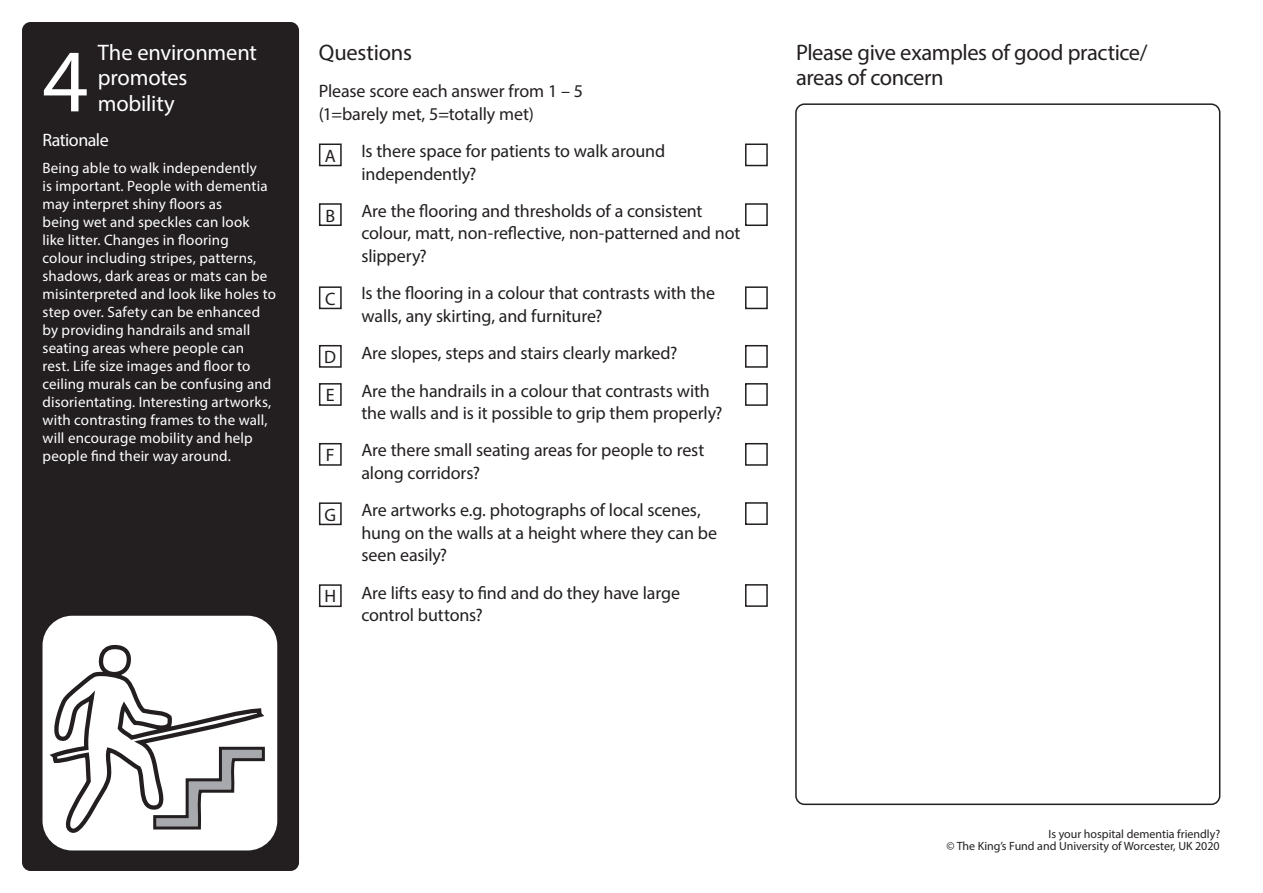
<style>
.page{position:relative;width:1263px;height:893px;background:#fff}
.page>*{position:absolute;margin:0;border:0;box-sizing:border-box;transform-origin:0 0}
.t1{font:90px "Myriad Pro";color:#fff}
.t2{font:22.5px/25.5px "Myriad Pro";letter-spacing:-.015em;color:#231f20}
.t3{font:22.5px/25.5px "Myriad Pro";letter-spacing:-.01em;color:#fff}
.t4{font:18px/22.5px "Myriad Pro";letter-spacing:-.01em;color:#231f20}
.t5{font:18px "Myriad Pro";letter-spacing:-.03em;color:#fff}
.t6{font:15px/18px "Myriad Pro";letter-spacing:.01em;color:#fff}
.t7{font:12px/12px "Myriad Pro";color:#231f20;text-align:right}
</style>
<div class="page">
<div style="left:22px;top:22px;width:277px;height:849px;background:#231f20;border-radius:9px"></div>
<div style="left:50px;top:623px;width:220px;height:220px;background:#fff;border-radius:22px"></div>
<div style="left:43px;top:616px;width:234px;height:234px;border:15px solid #fff;border-radius:22px"></div>
<svg style="left:44px;top:643px;width:225px;height:190px"></svg>
<div style="left:795px;top:103px;width:425px;height:702px;border:2px solid #231f20;border-radius:9px"></div>
<div style="left:319px;top:144px;width:23px;height:22px;border:2px solid #231f20"></div>
<div style="left:745px;top:144px;width:23px;height:22px;border:2px solid #231f20"></div>
<div style="left:319px;top:345px;width:23px;height:23px;border:2px solid #231f20"></div>
<div style="left:745px;top:345px;width:23px;height:23px;border:2px solid #231f20"></div>
<div style="left:319px;top:443px;width:23px;height:23px;border:2px solid #231f20"></div>
<div style="left:745px;top:443px;width:23px;height:23px;border:2px solid #231f20"></div>
<div style="left:319px;top:383px;width:23px;height:23px;border:2px solid #231f20"></div>
<div style="left:745px;top:383px;width:23px;height:23px;border:2px solid #231f20"></div>
<div style="left:319px;top:286px;width:23px;height:23px;border:2px solid #231f20"></div>
<div style="left:745px;top:286px;width:23px;height:23px;border:2px solid #231f20"></div>
<div style="left:319px;top:203px;width:23px;height:23px;border:2px solid #231f20"></div>
<div style="left:745px;top:203px;width:23px;height:23px;border:2px solid #231f20"></div>
<div style="left:319px;top:502px;width:23px;height:23px;border:2px solid #231f20"></div>
<div style="left:745px;top:502px;width:23px;height:23px;border:2px solid #231f20"></div>
<div style="left:319px;top:584px;width:23px;height:23px;border:2px solid #231f20"></div>
<div style="left:745px;top:584px;width:23px;height:23px;border:2px solid #231f20"></div>
<p class="t1" style="left:43px;top:26px;width:48px">4</p>
<p class="t2" style="left:796px;top:39px;width:353px">Please give examples of good practice/ areas of concern</p>
<p class="t4" style="left:325px;top:144px;width:13px">A</p>
<p class="t3" style="left:98px;top:39px;width:161px">The environment promotes mobility</p>
<p class="t5" style="left:43px;top:129px;width:68px">Rationale</p>
<p class="t6" style="left:43px;top:158px;width:235px">Being able to walk independently<br>is important. People with dementia may interpret shiny floors as<br>being wet and speckles can look<br>like litter. Changes in flooring<br>colour including stripes, patterns, shadows, dark areas or mats can be misinterpreted and look like holes to step over. Safety can be enhanced by providing handrails and small seating areas where people can<br>rest. Life size images and floor to ceiling murals can be confusing and disorientating. Interesting artworks, with contrasting frames to the wall, will encourage mobility and help people find their way around.</p>
<p class="t2" style="left:319px;top:39px;width:95px">Questions</p>
<p class="t4" style="left:319px;top:80px;width:266px">Please score each answer from 1 – 5 (1=barely met, 5=totally met)</p>
<p class="t4" style="left:361px;top:139px;width:305px">Is there space for patients to walk around independently?</p>
<p class="t4" style="left:361px;top:199px;width:380px">Are the flooring and thresholds of a consistent colour, matt, non-reflective, non-patterned and not slippery?</p>
<p class="t4" style="left:361px;top:282px;width:355px">Is the flooring in a colour that contrasts with the walls, any skirting, and furniture?</p>
<p class="t4" style="left:361px;top:342px;width:318px">Are slopes, steps and stairs clearly marked?</p>
<p class="t4" style="left:361px;top:379px;width:362px">Are the handrails in a colour that contrasts with the walls and is it possible to grip them properly?</p>
<p class="t4" style="left:361px;top:439px;width:344px">Are there small seating areas for people to rest along corridors?</p>
<p class="t4" style="left:361px;top:499px;width:357px">Are artworks e.g. photographs of local scenes, hung on the walls at a height where they can be seen easily?</p>
<p class="t4" style="left:361px;top:581px;width:320px">Are lifts easy to find and do they have large control buttons?</p>
<p class="t4" style="left:325px;top:204px;width:11px">B</p>
<p class="t4" style="left:325px;top:287px;width:12px">C</p>
<p class="t4" style="left:324px;top:346px;width:13px">D</p>
<p class="t4" style="left:326px;top:384px;width:10px">E</p>
<p class="t4" style="left:326px;top:444px;width:10px">F</p>
<p class="t4" style="left:324px;top:503px;width:13px">G</p>
<p class="t4" style="left:324px;top:585px;width:13px">H</p>
<p class="t7" style="left:946px;top:828px;width:275px">Is your hospital dementia friendly?<br>© The King’s Fund and University of Worcester, UK 2020</p>
</div>
